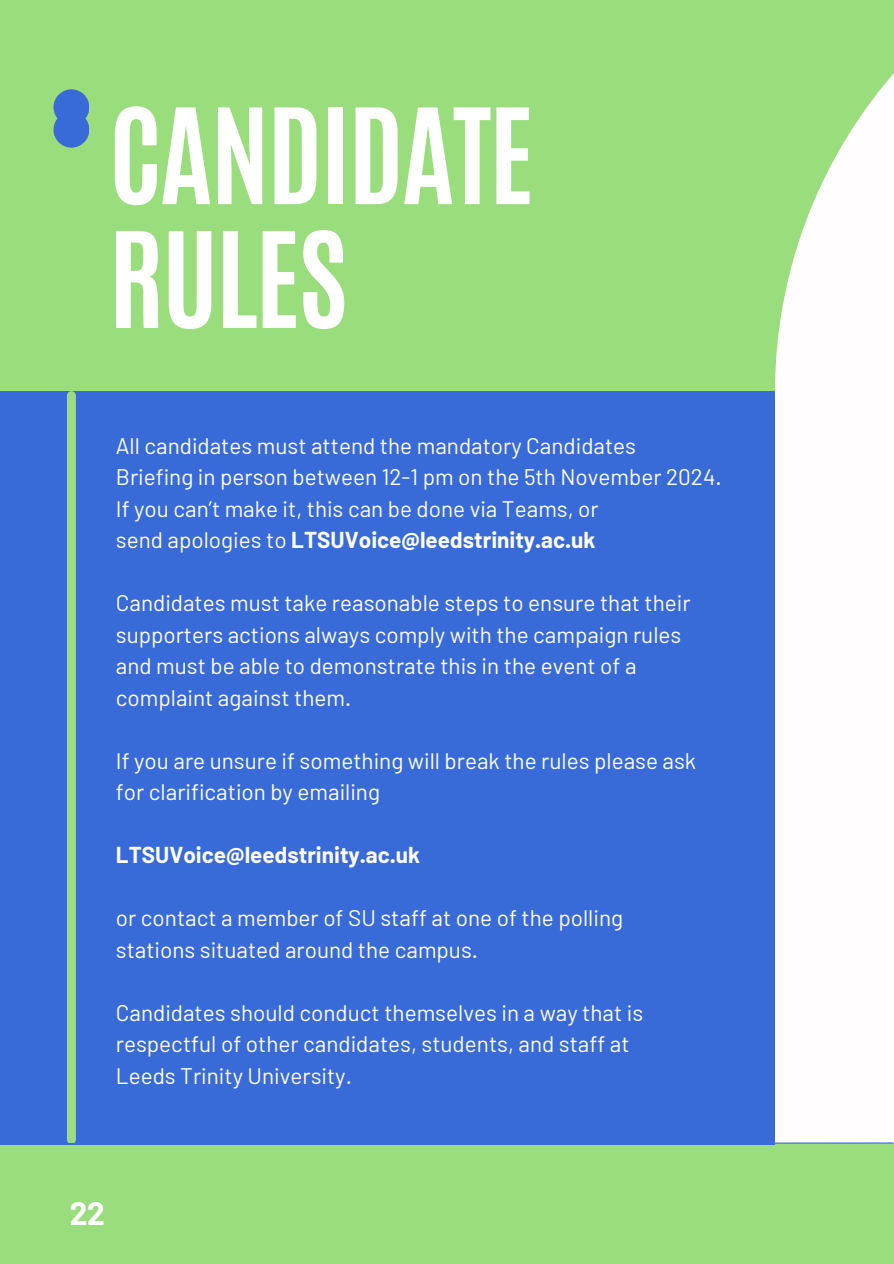
<style>
.page{position:relative;width:894px;height:1264px;background:#fff}
.page>*{position:absolute;margin:0;border:0;box-sizing:border-box;transform-origin:0 0}
.t1{font:700 112.5px/123.8px "Antonio";letter-spacing:-.02em;color:#fff}
.t2{font:700 31.65px "Barlow";color:#fffdfd}
.t3{font:22.5px/31.5px "Barlow";color:#fffdfd}
.t4{font:700 22.5px "Barlow";color:#fffdfd}
.s1{font-weight:400}
</style>
<div class="page">
<div style="left:0;top:0;width:893px;height:1263px;background:#99dd7d"></div>
<div style="left:0;top:391px;width:774px;height:753px;background:#396bd8"></div>
<div style="left:67px;top:395px;width:9px;height:744px;background:#99dd7d"></div>
<div style="left:53px;top:89px;width:36px;height:36px;background:#396bd8;border-radius:50%"></div>
<div style="left:53px;top:112px;width:36px;height:36px;background:#396bd8;border-radius:50%"></div>
<div style="left:774px;top:390px;width:119px;height:752px;background:#fffdfd"></div>
<svg style="left:67px;top:1141px;width:826px;height:3px"></svg>
<svg style="left:774px;top:74px;width:119px;height:319px;fill:#fffdfd"></svg>
<p class="t1" style="left:109px;top:95px;width:426px">CANDIDATE<br>RULES</p>
<h1 class="t3" style="left:116px;top:429px;width:521px">All candidates must attend the mandatory Candidates</h1>
<p class="t3" style="left:116px;top:460px;width:607px">Briefing in person between 12-1 pm on the 5th November 2024.</p>
<p class="t3" style="left:116px;top:492px;width:484px">If you can’t make it, this can be done via Teams, or</p>
<p class="t4" style="left:116px;top:525px;width:481px"><span class="s1">send apologies to</span> LTSUVoice@leedstrinity.ac.uk</p>
<p class="t3" style="left:116px;top:586px;width:576px">Candidates must take reasonable steps to ensure that their supporters actions always comply with the campaign rules</p>
<p class="t3" style="left:116px;top:649px;width:522px">and must be able to demonstrate this in the event of a complaint against them.</p>
<p class="t3" style="left:116px;top:744px;width:581px">If you are unsure if something will break the rules please ask</p>
<p class="t3" style="left:116px;top:775px;width:266px">for clarification by emailing</p>
<p class="t4" style="left:116px;top:840px;width:306px">LTSUVoice@leedstrinity.ac.uk</p>
<h2 class="t3" style="left:116px;top:901px;width:508px">or contact a member of SU staff at one of the polling</h2>
<p class="t3" style="left:116px;top:933px;width:363px">stations situated around the campus.</p>
<p class="t3" style="left:116px;top:996px;width:528px">Candidates should conduct themselves in a way that is respectful of other candidates, students, and staff at</p>
<p class="t3" style="left:116px;top:1059px;width:237px">Leeds Trinity University.</p>
<p class="t2" style="left:70px;top:1193px;width:36px">22</p>
</div>
